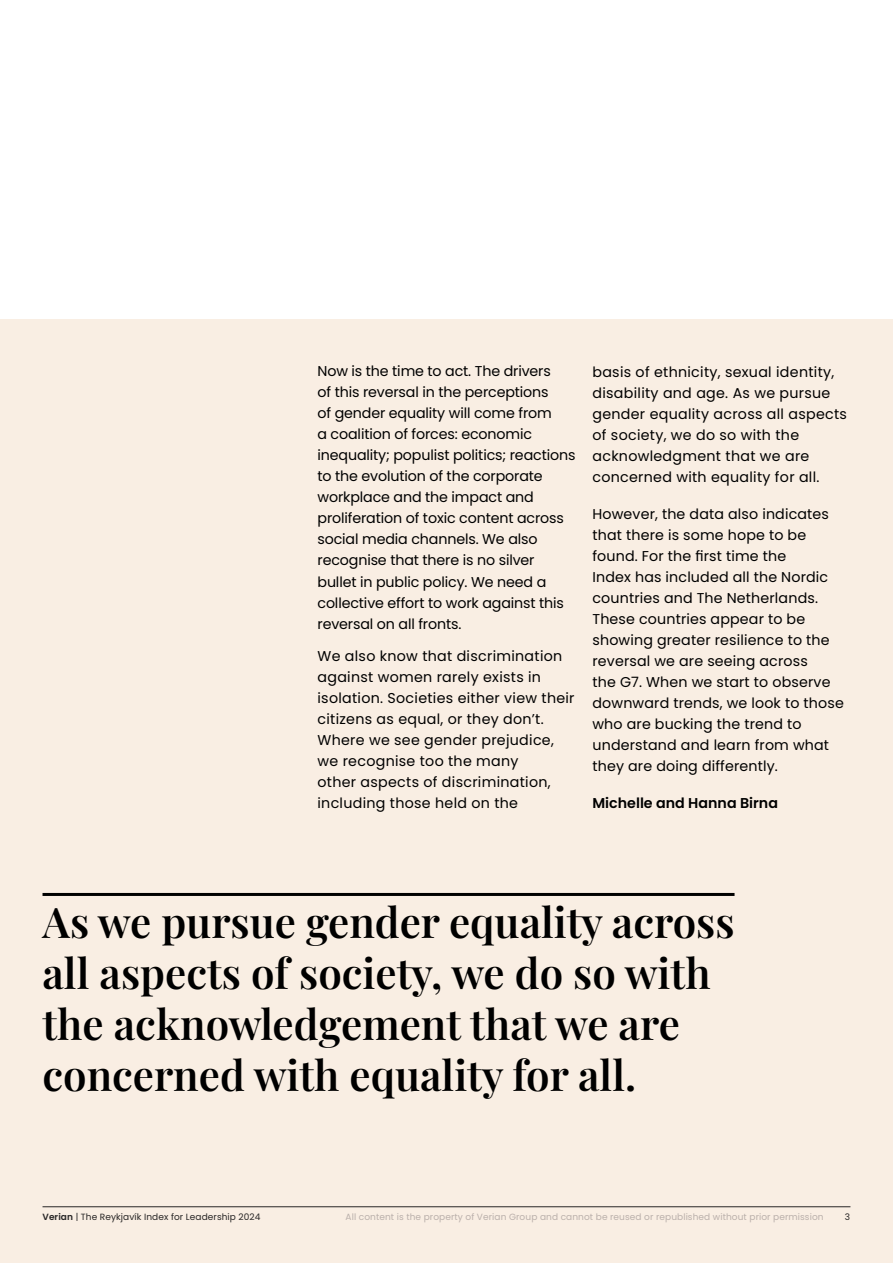
<style>
.page{position:relative;width:893px;height:1263px;background:#fff}
.page>*{position:absolute;margin:0;border:0;box-sizing:border-box;transform-origin:0 0}
.t1{font:600 42px/51px "Playfair Display";color:#000}
.t2{font:14.25px/21px "Poppins";letter-spacing:.01em;color:#000}
.t3{font:14.25px/21px "Poppins";letter-spacing:-.01em;color:#000}
.t4{font:600 14.25px "Poppins";color:#000}
.t5{font:9px "Poppins";letter-spacing:.01em;color:#bab0ab}
.t6{font:9px "Poppins";letter-spacing:.01em;color:#282626}
.s1{font-weight:600}
</style>
<div class="page">
<div style="left:0;top:319px;width:893px;height:944px;background:#f9eee3"></div>
<hr style="left:43px;top:1206px;width:807px;height:1px;background:#282626">
<hr style="left:43px;top:893px;width:691px;height:3px;background:#000">
<p class="t3" style="left:317px;top:361px;width:259px">Now is the time to act. The drivers<br>of this reversal in the perceptions<br>of gender equality will come from<br>a coalition of forces: economic inequality; populist politics; reactions to the evolution of the corporate workplace and the impact and proliferation of toxic content across social media channels. We also recognise that there is no silver bullet in public policy. We need a collective effort to work against this reversal on all fronts.</p>
<p class="t2" style="left:317px;top:646px;width:259px">We also know that discrimination against women rarely exists in isolation. Societies either view their citizens as equal, or they don’t.<br>Where we see gender prejudice, we recognise too the many<br>other aspects of discrimination, including those held on the</p>
<p class="t2" style="left:592px;top:361px;width:256px">basis of ethnicity, sexual identity, disability and age. As we pursue gender equality across all aspects of society, we do so with the acknowledgment that we are concerned with equality for all.</p>
<p class="t2" style="left:592px;top:503px;width:253px">However, the data also indicates that there is some hope to be found. For the first time the<br>Index has included all the Nordic countries and The Netherlands.<br>These countries appear to be showing greater resilience to the reversal we are seeing across<br>the G7. When we start to observe downward trends, we look to those who are bucking the trend to understand and learn from what they are doing differently.</p>
<p class="t4" style="left:592px;top:794px;width:187px">Michelle and Hanna Birna</p>
<h1 class="t1" style="left:43px;top:894px;width:693px">As we pursue gender equality across all aspects of society, we do so with the acknowledgement that we are concerned with equality for all.</h1>
<p class="t6" style="left:43px;top:1212px;width:220px"><span class="s1">Verian</span> | The Reykjavík Index for Leadership 2024</p>
<p class="t5" style="left:346px;top:1212px;width:480px">All content is the property of Verian Group and cannot be reused or republished without prior permission</p>
<p class="t6" style="left:845px;top:1212px;width:7px">3</p>
</div>
